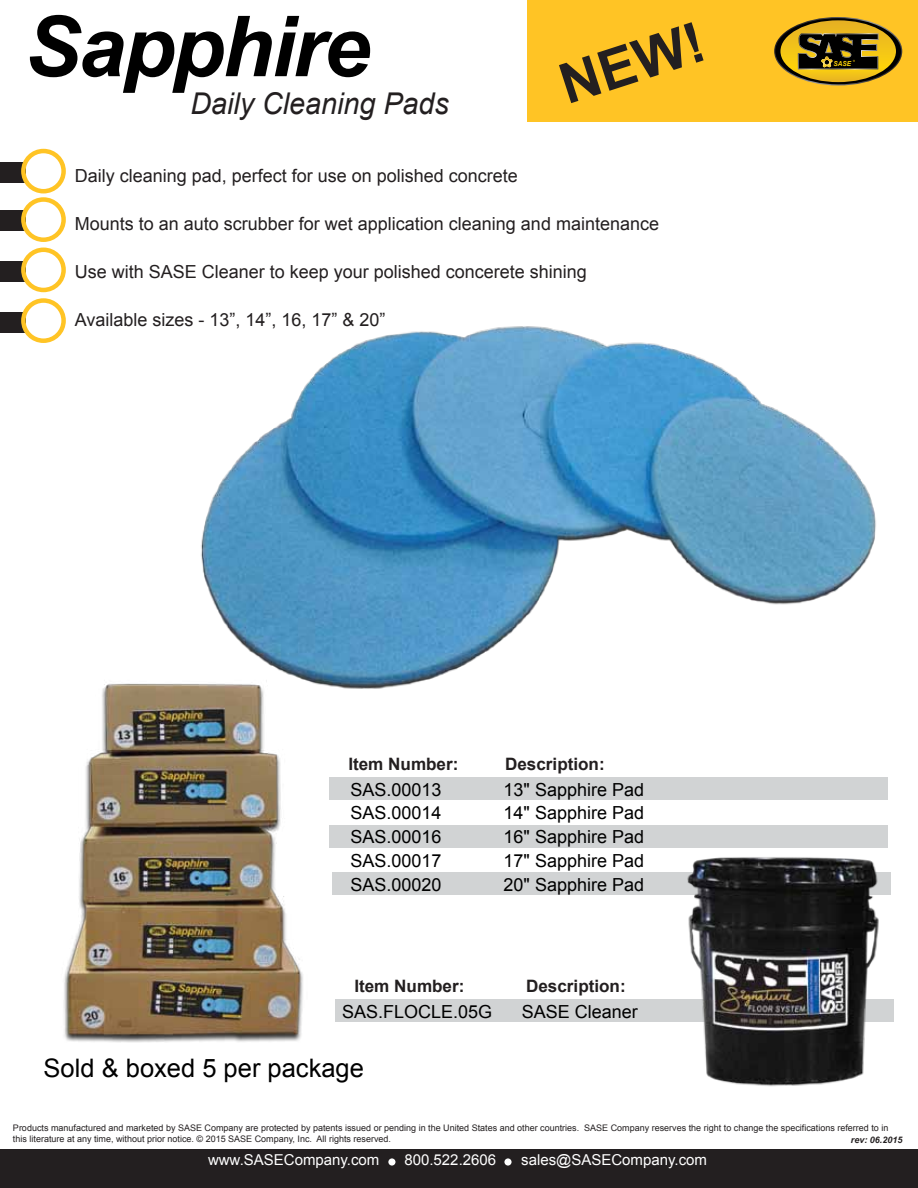
<style>
.page{position:relative;width:918px;height:1188px;background:#fff}
.page>*{position:absolute;margin:0;border:0;box-sizing:border-box;transform-origin:0 0}
.t1{font:italic 700 84.3px "Arial";letter-spacing:-.025em;color:#000}
.t2{font:700 55.8px "Arial";color:#231f20}
.t3{font:italic 30px "Arial";color:#231f20;scale:.96 1}
.t4{font:25.5px "Arial";color:#000}
.t5{font:18px "Arial";color:#231f20}
.t6{font:18px/23.9px "Arial";color:#000}
.t7{font:700 17.1px "Arial";color:#231f20}
.t8{font:15px "Arial";color:#fff}
.t9{font:9px/10.8px "Arial";color:#231f20}
.t10{font:italic 700 9px "Arial";color:#231f20}
.t11{font:italic 700 6.9px "Arial";color:#fed307;scale:.94 1}
</style>
<div class="page">
<div style="left:336px;top:999px;width:558px;height:23px;background:#d1d3d4"></div>
<div style="left:332px;top:873px;width:558px;height:22px;background:#d1d3d4"></div>
<div style="left:330px;top:825px;width:558px;height:23px;background:#d1d3d4"></div>
<div style="left:330px;top:777px;width:558px;height:23px;background:#d1d3d4"></div>
<div style="left:0;top:1149px;width:918px;height:39px;background:#231f20"></div>
<div style="left:388px;top:1158px;width:7px;height:8px;background:#fff;border-radius:50%"></div>
<div style="left:504px;top:1158px;width:8px;height:8px;background:#fff;border-radius:50%"></div>
<div style="left:0;top:210px;width:26px;height:21px;background:#231f20"></div>
<div style="left:21px;top:197px;width:45px;height:45px;border:4px solid #ffc425;border-radius:50%"></div>
<div style="left:0;top:261px;width:26px;height:21px;background:#231f20"></div>
<div style="left:21px;top:248px;width:45px;height:44px;border:4px solid #ffc425;border-radius:50%"></div>
<div style="left:528px;top:0;width:390px;height:122px;background:#ffc425"></div>
<svg style="left:774px;top:17px;width:128px;height:68px"></svg>
<div style="left:0;top:162px;width:26px;height:21px;background:#231f20"></div>
<div style="left:21px;top:149px;width:45px;height:44px;border:4px solid #ffc425;border-radius:50%"></div>
<img style="left:63px;top:683px;width:240px;height:359px">
<img style="left:177px;top:326px;width:699px;height:395px">
<img style="left:681px;top:857px;width:202px;height:230px">
<div style="left:0;top:312px;width:26px;height:21px;background:#231f20"></div>
<div style="left:21px;top:298px;width:45px;height:45px;border:4px solid #ffc425;border-radius:50%"></div>
<h1 class="t1" style="left:25px;top:-10px;width:347px">Sapphire</h1>
<h3 class="t3" style="left:191px;top:84px;width:270px">Daily Cleaning Pads</h3>
<h2 class="t2" style="left:550px;top:50px;width:150px;rotate:-18deg">NEW!</h2>
<h3 class="t5" style="left:75px;top:163px;width:445px">Daily cleaning pad, perfect for use on polished concrete</h3>
<h3 class="t5" style="left:75px;top:211px;width:586px">Mounts to an auto scrubber for wet application cleaning and maintenance</h3>
<h3 class="t5" style="left:75px;top:259px;width:514px">Use with SASE Cleaner to keep your polished concerete shining</h3>
<h3 class="t5" style="left:75px;top:307px;width:312px">Available sizes - 13”, 14”, 16, 17” &amp; 20”</h3>
<p class="t11" style="left:834px;top:59px;width:20px">SASE</p>
<h3 class="t7" style="left:348px;top:753px;width:112px">Item Number:</h3>
<h3 class="t6" style="left:351px;top:778px;width:93px;line-height:23.2px">SAS.00013<br>SAS.00014</h3>
<h3 class="t6" style="left:351px;top:849px;width:93px">SAS.00017<br>SAS.00020</h3>
<h3 class="t6" style="left:351px;top:825px;width:93px">SAS.00016</h3>
<h3 class="t7" style="left:505px;top:753px;width:101px">Description:</h3>
<h3 class="t6" style="left:504px;top:778px;width:142px;text-align:justify">13" Sapphire Pad 14" Sapphire Pad 16" Sapphire Pad 17" Sapphire Pad 20" Sapphire Pad</h3>
<h3 class="t7" style="left:354px;top:975px;width:112px">Item Number:</h3>
<h3 class="t6" style="left:342px;top:1000px;width:152px">SAS.FLOCLE.05G</h3>
<h3 class="t4" style="left:44px;top:1052px;width:322px">Sold &amp; boxed 5 per package</h3>
<h3 class="t7" style="left:526px;top:975px;width:101px">Description:</h3>
<h3 class="t6" style="left:522px;top:1000px;width:118px">SASE Cleaner</h3>
<p class="t9" style="left:13px;top:1123px;width:877px">Products manufactured and marketed by SASE Company are protected by patents issued or pending in the United States and other countries. SASE Company reserves the right to change the specifications referred to in this literature at any time, without prior notice. © 2015 SASE Company, Inc. All rights reserved.</p>
<p class="t10" style="left:851px;top:1133px;width:53px">rev: 06.2015</p>
<h3 class="t8" style="left:208px;top:1150px;width:173px">www.SASECompany.com</h3>
<h3 class="t8" style="left:404px;top:1150px;width:93px">800.522.2606</h3>
<h3 class="t8" style="left:521px;top:1150px;width:187px">sales@SASECompany.com</h3>
</div>
